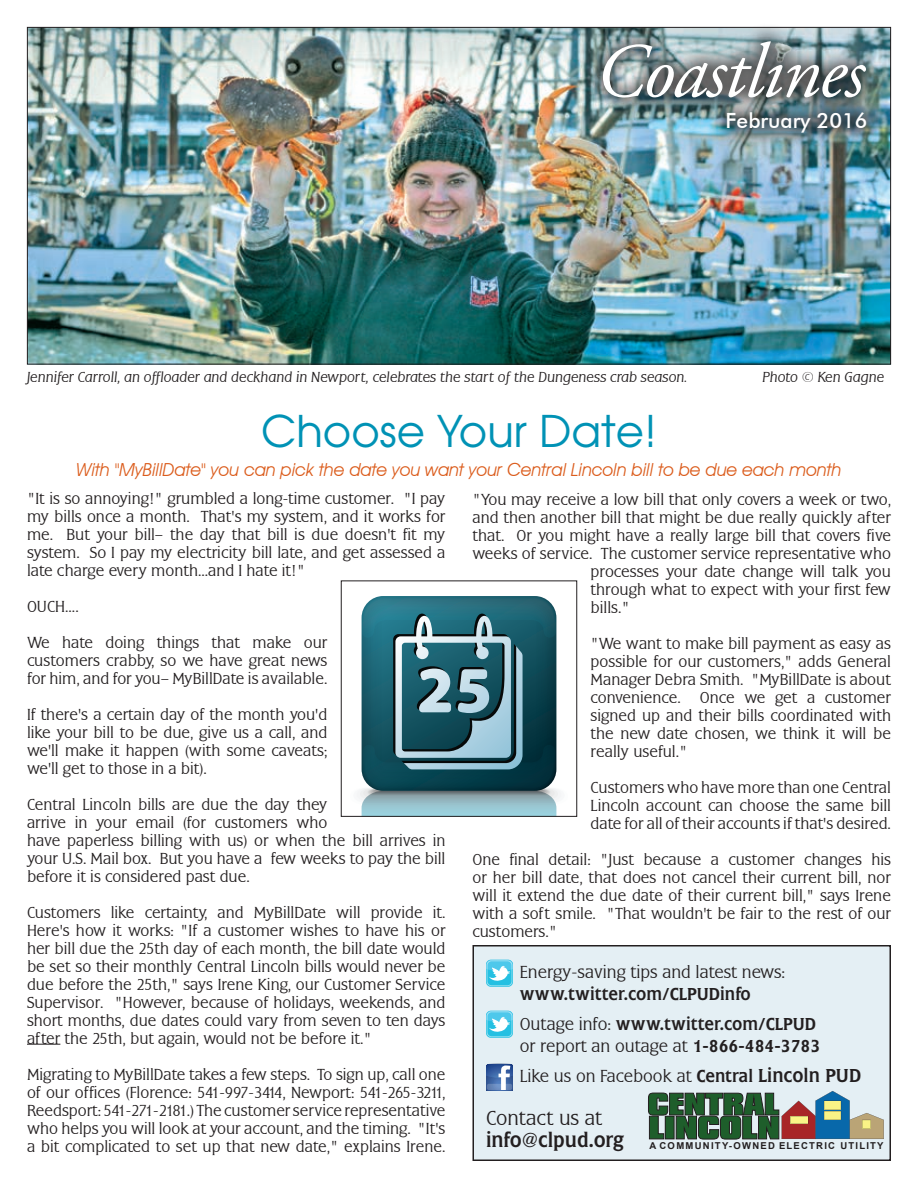
<style>
.page{position:relative;width:918px;height:1188px;background:#fff}
.page>*{position:absolute;margin:0;border:0;box-sizing:border-box;transform-origin:0 0}
.t1{font:italic 77.1px "Adobe Garamond Pro";letter-spacing:-.02em;color:#fff}
.t2{font:43.5px "Avant Garde";color:#0092b5}
.t3{font:500 21px "Futura BT";color:#fff}
.t4{font:21px "Flare Light Gothic";color:#231f20}
.t5{font:18px/30.2px "Flare Light Gothic";color:#231f20}
.t6{font:italic 18px "Avant Garde IT Cby BT";color:#db5c1c}
.t7{font:18px/29.2px "Flare Gothic Regular DTC";color:#231f20}
.t8{font:16.5px/18px "Flare Light Gothic";color:#231f20;text-align:justify}
.t9{font:15px "Flare Light Gothic ITALIC";color:#231f20}
.t10{font:700 9.45px "Arial";letter-spacing:.13em;color:#231f20}
.s1{font-family:"Flare Light Gothic"}
.s2{font-family:"Flare Gothic Regular DTC"}
.s3{font-family:"Flare Gothic Regular DTC";font-size:19.5px}
.s4{font-family:"Flare Gothic Regular DTC";font-weight:400;font-size:21px}
</style>
<div class="page">
<hr style="left:27px;top:1044px;width:33px;height:1px;background:#231f20">
<img style="left:29px;top:29px;width:860px;height:333px">
<div style="left:472px;top:945px;width:419px;height:216px;background:#e4eff4;border:2px solid #231f20"></div>
<svg style="left:486px;top:1064px;width:27px;height:27px"></svg>
<svg style="left:487px;top:1084px;width:25px;height:6px"></svg>
<svg style="left:486px;top:960px;width:27px;height:27px"></svg>
<svg style="left:486px;top:960px;width:27px;height:26px"></svg>
<svg style="left:648px;top:1091px;width:236px;height:48px"></svg>
<svg style="left:486px;top:1011px;width:27px;height:27px"></svg>
<svg style="left:486px;top:1011px;width:27px;height:26px"></svg>
<div style="left:584px;top:23px;width:300px;height:93px;background:#231f20;opacity:.75"></div>
<img style="left:771px;top:42px;width:21px;height:23px">
<div style="left:708px;top:94px;width:176px;height:57px;background:#231f20;opacity:.75"></div>
<svg style="left:357px;top:596px;width:204px;height:219px;background:#4c7b88"></svg>
<div style="left:341px;top:580px;width:236px;height:237px;border:1px solid #231f20"></div>
<h1 class="t1" style="left:595px;top:26px;width:271px">Coastlines</h1>
<p class="t3" style="left:726px;top:108px;width:143px">February 2016</p>
<p class="t9" style="left:27px;top:369px;width:662px">Jennifer Carroll, an offloader and deckhand in Newport, celebrates the start of the Dungeness crab season.</p>
<p class="t9" style="left:763px;top:369px;width:123px">Photo © Ken Gagne</p>
<h2 class="t2" style="left:261px;top:404px;width:397px">Choose Your Date!</h2>
<p class="t6" style="left:77px;top:458px;width:766px">With "MyBillDate" you can pick the date you want your Central Lincoln bill to be due each month</p>
<p class="t8" style="left:27px;top:489px;width:420px">"It is so annoying!" grumbled a long-time customer. "I pay my bills once a month. That's my system, and it works for me. But your bill– the day that bill is due doesn't fit my system. So I pay my electricity bill late, and get assessed a late charge every month...and I hate it!"</p>
<p class="t8" style="left:27px;top:588px;width:302px;line-height:36px">OUCH....<br>We hate doing things that make our</p>
<p class="t8" style="left:27px;top:651px;width:302px">customers crabby, so we have great news for him, and for you– MyBillDate is available.</p>
<p class="t8" style="left:27px;top:705px;width:302px">If there's a certain day of the month you'd like your bill to be due, give us a call, and we'll make it happen (with some caveats; we'll get to those in a bit).</p>
<p class="t8" style="left:27px;top:795px;width:420px;text-align:left">Central Lincoln bills are due the day they<br>arrive in your email (for customers who<br>have paperless billing with us) or when the bill arrives in your U.S. Mail box. But you have a few weeks to pay the bill before it is considered past due.</p>
<p class="t8" style="left:27px;top:903px;width:420px">Customers like certainty, and MyBillDate will provide it.<br>Here's how it works: "If a customer wishes to have his or her bill due the 25th day of each month, the bill date would be set so their monthly Central Lincoln bills would never be due before the 25th," says Irene King, our Customer Service Supervisor. "However, because of holidays, weekends, and short months, due dates could vary from seven to ten days after the 25th, but again, would not be before it."</p>
<p class="t8" style="left:27px;top:1065px;width:420px">Migrating to MyBillDate takes a few steps. To sign up, call one of our offices (Florence: 541-997-3414, Newport: 541-265-3211, Reedsport: 541-271-2181.) The customer service representative who helps you will look at your account, and the timing. "It's a bit complicated to set up that new date," explains Irene.</p>
<p class="t8" style="left:472px;top:491px;width:420px">"You may receive a low bill that only covers a week or two,</p>
<p class="t8" style="left:472px;top:509px;width:420px">and then another bill that might be due really quickly after</p>
<p class="t8" style="left:472px;top:527px;width:420px">that. Or you might have a really large bill that covers five</p>
<p class="t8" style="left:472px;top:545px;width:420px">weeks of service. The customer service representative who</p>
<p class="t8" style="left:591px;top:563px;width:302px">processes your date change will talk you</p>
<p class="t8" style="left:591px;top:581px;width:302px">through what to expect with your first few</p>
<p class="t8" style="left:591px;top:599px;width:41px">bills."</p>
<p class="t8" style="left:591px;top:635px;width:302px">"We want to make bill payment as easy as possible for our customers," adds General Manager Debra Smith. "MyBillDate is about convenience. Once we get a customer signed up and their bills coordinated with the new date chosen, we think it will be really useful."</p>
<p class="t8" style="left:591px;top:779px;width:302px">Customers who have more than one Central Lincoln account can choose the same bill date for all of their accounts if that's desired.</p>
<p class="t8" style="left:472px;top:851px;width:420px">One final detail: "Just because a customer changes his or her bill date, that does not cancel their current bill, nor will it extend the due date of their current bill," says Irene with a soft smile. "That wouldn't be fair to the rest of our customers."</p>
<p class="t5" style="left:520px;top:957px;width:267px">Energy-saving tips and latest news:</p>
<p class="t7" style="left:520px;top:980px;width:298px">www.twitter.com/CLPUDinfo<br><span class="s1">Outage info:</span> www.twitter.com/CLPUD</p>
<p class="t5" style="left:520px;top:1031px;width:343px">or report an outage at <span class="s2">1-866-484-3783<br></span>Like us on Facebook at <span class="s2">Central</span> <span class="s3">Lincoln PUD</span></p>
<p class="t4" style="left:486px;top:1106px;width:118px">Contact us at</p>
<p class="t10" style="left:486px;top:1139px;width:399px"><span class="s4">info@clpud.org</span> A COMMUNITY-OWNED ELECTRIC UTILITY</p>
</div>
